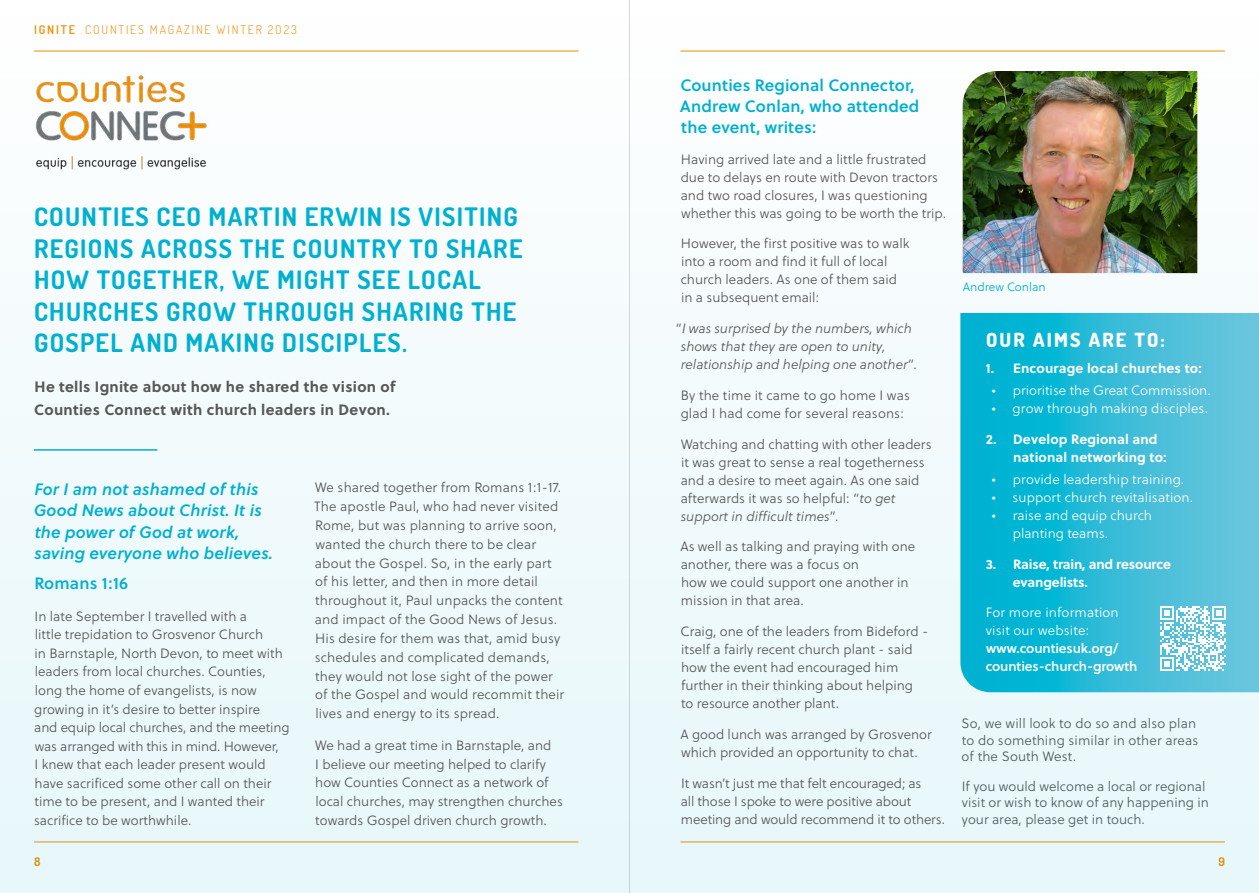
<style>
.page{position:relative;width:1259px;height:893px;background:#fff}
.page>*{position:absolute;margin:0;border:0;box-sizing:border-box;transform-origin:0 0}
.t1{font:700 25.5px/31.5px "Dosis";letter-spacing:.05em;color:#00b0d0}
.t2{font:800 19.5px "Dosis";letter-spacing:.11em;color:#fff}
.t3{font:italic 16.5px/21.6px "Soleil Sb";letter-spacing:.01em;color:#00b0d0}
.t4{font:16.5px/21px "Soleil Sb";letter-spacing:.01em;color:#00b0d0}
.t5{font:700 15px/22.5px "Soleil";letter-spacing:.02em;color:#575756}
.t6{font:13.5px/18px "Soleil Lt";color:#575756}
.t7{font:13.5px/18px "Soleil Lt";letter-spacing:.01em;color:#fff}
.t8{font:italic 13.5px/18px "Soleil Lt";color:#575756}
.t9{font:700 13.5px/18px "Soleil";letter-spacing:.01em;color:#fff}
.t10{font:13.5px/18px "Soleil Sb";letter-spacing:-.01em;color:#fff}
.t11{font:700 13.5px/18px "Soleil";letter-spacing:-.01em;color:#fff}
.t12{font:300 12px "Dosis";letter-spacing:.15em;color:#f18f00}
.t13{font:12px "Soleil Lt";color:#00b0d0}
.t14{font:700 12px "Dosis";color:#f18f00}
.s1{font-weight:600}
.s2{font-style:normal}
.s3{font-style:italic}
</style>
<div class="page">
<div style="left:0;top:0;width:1259px;height:893px;background:linear-gradient(to right,#f2fafc,#f1fafb)"></div>
<hr style="left:34px;top:449px;width:123px;height:2px;background:#00b0d0">
<img style="left:962px;top:71px;width:235px;height:202px">
<svg style="left:960px;top:313px;width:299px;height:379px;background:#2ebbd7"></svg>
<svg style="left:1160px;top:606px;width:65px;height:65px"></svg>
<img style="left:20px;top:65px;width:203px;height:118px">
<hr style="left:629px;top:0;width:1px;height:893px;background:#000">
<p class="t12" style="left:34px;top:22px;width:264px"><span class="s1">IGNITE</span> COUNTIES MAGAZINE WINTER 2O23</p>
<h1 class="t1" style="left:34px;top:200px;width:490px">COUNTIES CEO MARTIN ERWIN IS VISITING REGIONS ACROSS THE COUNTRY TO SHARE HOW TOGETHER, WE MIGHT SEE LOCAL CHURCHES GROW THROUGH SHARING THE GOSPEL AND MAKING DISCIPLES.</h1>
<p class="t5" style="left:34px;top:375px;width:363px">He tells Ignite about how he shared the vision of<br>Counties Connect with church leaders in Devon.</p>
<p class="t3" style="left:34px;top:477px;width:241px">For I am not ashamed of this<br>Good News about Christ. It is the power of God at work, saving everyone who believes.</p>
<p class="t4" style="left:34px;top:572px;width:95px">Romans 1:16</p>
<p class="t6" style="left:34px;top:607px;width:257px;line-height:18.6px">In late September I travelled with a<br>little trepidation to Grosvenor Church<br>in Barnstaple, North Devon, to meet with leaders from local churches. Counties, long the home of evangelists, is now growing in it’s desire to better inspire<br>and equip local churches, and the meeting was arranged with this in mind. However,<br>I knew that each leader present would have sacrificed some other call on their time to be present, and I wanted their sacrifice to be worthwhile.</p>
<p class="t6" style="left:314px;top:478px;width:251px;line-height:18.8px">We shared together from Romans 1:1-17.<br>The apostle Paul, who had never visited Rome, but was planning to arrive soon, wanted the church there to be clear about the Gospel. So, in the early part of his letter, and then in more detail throughout it, Paul unpacks the content and impact of the Good News of Jesus.<br>His desire for them was that, amid busy schedules and complicated demands, they would not lose sight of the power of the Gospel and would recommit their lives and energy to its spread.</p>
<p class="t6" style="left:315px;top:735px;width:249px;line-height:18.8px">We had a great time in Barnstaple, and<br>I believe our meeting helped to clarify how Counties Connect as a network of local churches, may strengthen churches towards Gospel driven church growth.</p>
<p class="t4" style="left:680px;top:74px;width:241px">Counties Regional Connector,<br>Andrew Conlan, who attended the event, writes:</p>
<p class="t6" style="left:680px;top:150px;width:267px">Having arrived late and a little frustrated due to delays en route with Devon tractors and two road closures, I was questioning whether this was going to be worth the trip.</p>
<p class="t6" style="left:680px;top:234px;width:230px">However, the first positive was to walk into a room and find it full of local church leaders. As one of them said in a subsequent email:</p>
<p class="t8" style="left:681px;top:319px;width:237px;text-indent:-5px"><span class="s2">“</span>I was surprised by the numbers, which shows that they are open to unity, relationship and helping one another<span class="s2">”.</span></p>
<p class="t6" style="left:680px;top:386px;width:231px">By the time it came to go home I was glad I had come for several reasons:</p>
<p class="t6" style="left:681px;top:435px;width:252px">Watching and chatting with other leaders it was great to sense a real togetherness and a desire to meet again. As one said afterwards it was so helpful: “<span class="s3">to get support in difficult times</span>”.</p>
<p class="t6" style="left:680px;top:537px;width:236px">As well as talking and praying with one another, there was a focus on<br>how we could support one another in mission in that area.</p>
<p class="t6" style="left:680px;top:622px;width:249px">Craig, one of the leaders from Bideford - itself a fairly recent church plant - said how the event had encouraged him further in their thinking about helping<br>to resource another plant.</p>
<p class="t6" style="left:680px;top:725px;width:253px">A good lunch was arranged by Grosvenor which provided an opportunity to chat.</p>
<p class="t6" style="left:681px;top:774px;width:266px">It wasn’t just me that felt encouraged; as<br>all those I spoke to were positive about meeting and would recommend it to others.</p>
<p class="t13" style="left:963px;top:279px;width:84px">Andrew Conlan</p>
<h2 class="t2" style="left:986px;top:327px;width:180px">OUR AIMS ARE TO:</h2>
<p class="t9" style="left:985px;top:359px;width:217px">1. Encourage local churches to:</p>
<p class="t7" style="left:991px;top:382px;width:221px">• prioritise the Great Commission.</p>
<p class="t7" style="left:991px;top:400px;width:218px">• grow through making disciples.</p>
<p class="t9" style="left:1013px;top:430px;width:155px;text-indent:-27px">2. Develop Regional and national networking to:</p>
<p class="t7" style="left:991px;top:471px;width:194px">• provide leadership training.</p>
<p class="t7" style="left:991px;top:489px;width:203px">• support church revitalisation.</p>
<p class="t7" style="left:1012px;top:507px;width:141px;text-indent:-21px">• raise and equip church planting teams.</p>
<p class="t11" style="left:1012px;top:555px;width:160px;text-indent:-27px">3. Raise, train, and resource evangelists.</p>
<p class="t7" style="left:986px;top:603px;width:134px">For more information visit our website:</p>
<p class="t10" style="left:985px;top:638px;width:153px">www.countiesuk.org/ counties-church-growth</p>
<p class="t6" style="left:961px;top:715px;width:238px;line-height:16.5px">So, we will look to do so and also plan to do something similar in other areas of the South West.</p>
<p class="t6" style="left:961px;top:778px;width:249px;line-height:16.5px">If you would welcome a local or regional visit or wish to know of any happening in your area, please get in touch.</p>
<p class="t14" style="left:34px;top:853px;width:8px">8</p>
<p class="t14" style="left:1218px;top:853px;width:8px">9</p>
</div>
